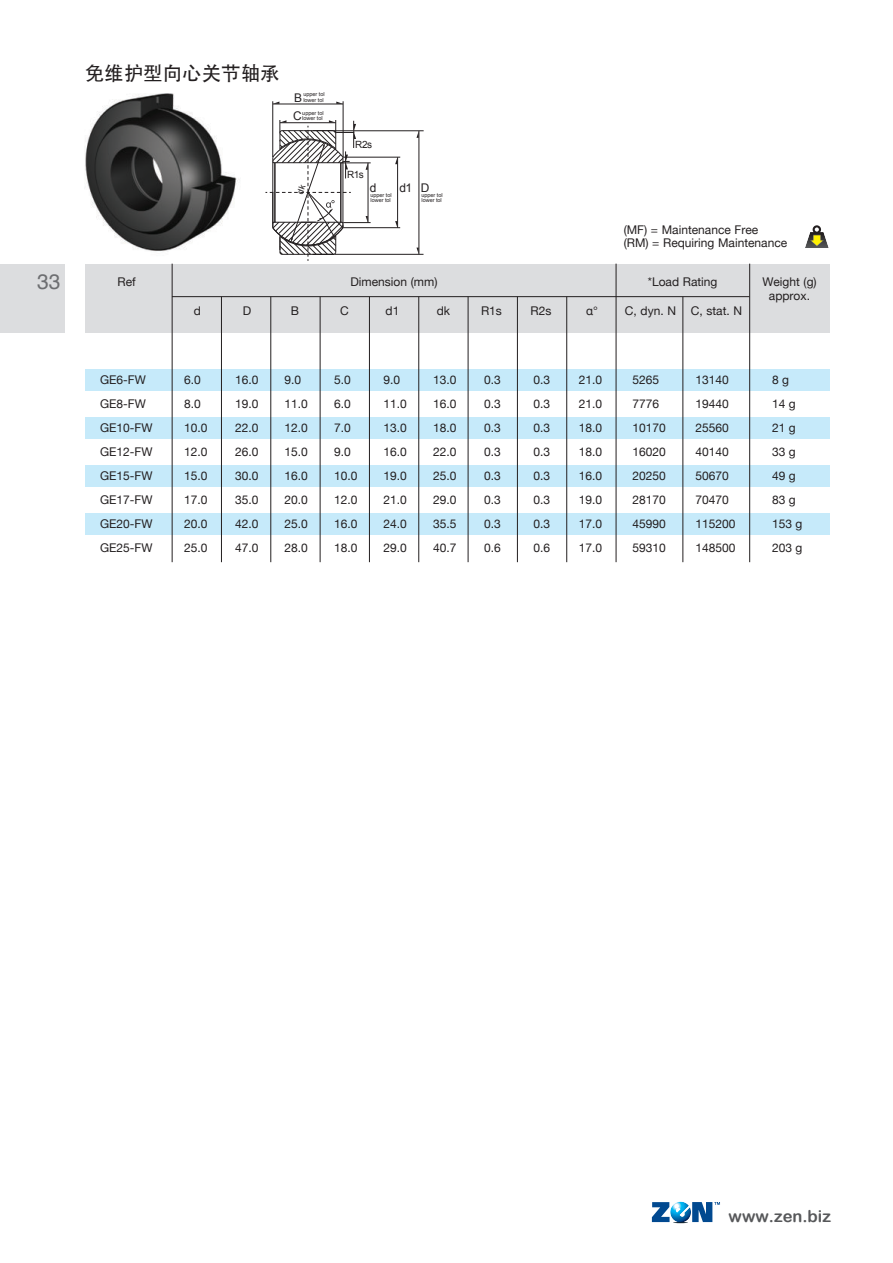
<style>
.page{position:relative;width:893px;height:1263px;background:#fff}
.page>*{position:absolute;margin:0;border:0;box-sizing:border-box;transform-origin:0 0}
.t1{font:21px "Helvetica";color:#6d6e71}
.t2{font:500 19.5px "ST Heiti TC";color:#231f20}
.t3{font:16.5px "Arial Rounded MT Bold";color:#57585a}
.t4{font:12px/14.4px "Helvetica Neue";color:#231f20;text-align:center}
.t5{font:12px "Arial";color:#231f20}
.t6{font:9.9px "Arial";letter-spacing:-.05em;color:#231f20}
.t7{font:5.4px/5.2px "Arial";color:#231f20}
.s1{font-size:12px}
</style>
<div class="page">
<svg style="left:652px;top:1201px;width:68px;height:22px"></svg>
<div style="left:0;top:264px;width:65px;height:68px;background:#dcdddf"></div>
<div style="left:85px;top:264px;width:744px;height:69px;background:#dcdddf"></div>
<div style="left:85px;top:370px;width:744px;height:21px;background:#c6eafa"></div>
<div style="left:85px;top:418px;width:744px;height:21px;background:#c6eafa"></div>
<div style="left:85px;top:466px;width:744px;height:21px;background:#c6eafa"></div>
<div style="left:85px;top:513px;width:744px;height:21px;background:#c6eafa"></div>
<hr style="left:172px;top:296px;width:577px;height:1px;background:#231f20">
<hr style="left:221px;top:297px;width:1px;height:265px;background:#231f20">
<hr style="left:271px;top:297px;width:1px;height:265px;background:#231f20">
<hr style="left:320px;top:297px;width:1px;height:265px;background:#231f20">
<hr style="left:616px;top:264px;width:1px;height:298px;background:#231f20">
<hr style="left:369px;top:297px;width:1px;height:265px;background:#231f20">
<hr style="left:172px;top:264px;width:1px;height:298px;background:#231f20">
<hr style="left:468px;top:297px;width:1px;height:265px;background:#231f20">
<hr style="left:418px;top:297px;width:1px;height:265px;background:#231f20">
<hr style="left:517px;top:297px;width:1px;height:265px;background:#231f20">
<hr style="left:566px;top:297px;width:1px;height:265px;background:#231f20">
<hr style="left:683px;top:297px;width:1px;height:265px;background:#231f20">
<hr style="left:749px;top:264px;width:1px;height:298px;background:#231f20">
<hr style="left:334px;top:131px;width:90px;height:1px;background:#231f20">
<hr style="left:334px;top:254px;width:89px;height:1px;background:#231f20">
<hr style="left:419px;top:131px;width:1px;height:123px;background:#231f20">
<svg style="left:416px;top:131px;width:3px;height:7px"></svg>
<svg style="left:416px;top:248px;width:3px;height:6px"></svg>
<hr style="left:272px;top:101px;width:1px;height:56px;background:#231f20">
<hr style="left:343px;top:101px;width:1px;height:57px;background:#231f20">
<hr style="left:273px;top:104px;width:70px;height:1px;background:#231f20">
<svg style="left:336px;top:102px;width:7px;height:2px"></svg>
<hr style="left:343px;top:157px;width:57px;height:1px;background:#231f20">
<hr style="left:343px;top:227px;width:57px;height:1px;background:#231f20">
<hr style="left:397px;top:157px;width:1px;height:71px;background:#231f20">
<svg style="left:805px;top:225px;width:24px;height:23px"></svg>
<img style="left:85px;top:93px;width:153px;height:159px">
<svg style="left:265px;top:120px;width:106px;height:141px"></svg>
<h1 class="t1" style="left:37px;top:269px;width:25px">33</h1>
<h2 class="t2" style="left:85px;top:62px;width:196px">免维护型向心关节轴承</h2>
<p class="t7" style="left:294px;top:92px;width:32px;text-align:right"><span class="s1">B</span> upper tol lower tol</p>
<p class="t7" style="left:293px;top:111px;width:32px;text-align:right"><span class="s1">C</span>upper tol lower tol</p>
<p class="t6" style="left:355px;top:140px;width:18px">R2s</p>
<p class="t6" style="left:347px;top:171px;width:18px">R1s</p>
<p class="t5" style="left:370px;top:183px;width:8px">d</p>
<p class="t5" style="left:399px;top:183px;width:14px">d1</p>
<p class="t7" style="left:370px;top:193px;width:23px">upper tol lower tol</p>
<p class="t5" style="left:421px;top:183px;width:10px">D</p>
<p class="t7" style="left:421px;top:193px;width:23px">upper tol lower tol</p>
<p class="t4" style="left:624px;top:224px;width:165px;line-height:13.5px;text-align:left">(MF) = Maintenance Free<br>(RM) = Requiring Maintenance</p>
<p class="t4" style="left:350px;top:275px;width:89px">Dimension (mm)</p>
<p class="t4" style="left:118px;top:276px;width:20px">Ref</p>
<p class="t4" style="left:648px;top:276px;width:71px">*Load Rating</p>
<p class="t4" style="left:762px;top:276px;width:56px">Weight (g) approx.</p>
<p class="t4" style="left:194px;top:304px;width:9px">d</p>
<p class="t4" style="left:243px;top:304px;width:10px">D</p>
<p class="t4" style="left:291px;top:304px;width:10px">B</p>
<p class="t4" style="left:340px;top:304px;width:10px">C</p>
<p class="t4" style="left:386px;top:304px;width:15px">d1</p>
<p class="t4" style="left:437px;top:304px;width:15px">dk</p>
<p class="t4" style="left:481px;top:304px;width:22px">R1s</p>
<p class="t4" style="left:530px;top:304px;width:22px">R2s</p>
<p class="t4" style="left:586px;top:304px;width:13px">α°</p>
<p class="t4" style="left:625px;top:304px;width:119px">C, dyn. N C, stat. N</p>
<p class="t4" style="left:100px;top:374px;width:47px">GE6-FW</p>
<p class="t4" style="left:184px;top:374px;width:18px">6.0</p>
<p class="t4" style="left:235px;top:374px;width:25px">16.0</p>
<p class="t4" style="left:285px;top:374px;width:18px">9.0</p>
<p class="t4" style="left:334px;top:374px;width:18px">5.0</p>
<p class="t4" style="left:384px;top:374px;width:18px">9.0</p>
<p class="t4" style="left:433px;top:374px;width:25px">13.0</p>
<p class="t4" style="left:484px;top:374px;width:18px">0.3</p>
<p class="t4" style="left:534px;top:374px;width:18px">0.3</p>
<p class="t4" style="left:579px;top:374px;width:25px">21.0</p>
<p class="t4" style="left:633px;top:374px;width:28px">5265</p>
<p class="t4" style="left:696px;top:374px;width:35px">13140</p>
<p class="t4" style="left:772px;top:374px;width:18px">8 g</p>
<p class="t4" style="left:100px;top:398px;width:47px">GE8-FW</p>
<p class="t4" style="left:184px;top:398px;width:18px">8.0</p>
<p class="t4" style="left:235px;top:398px;width:25px">19.0</p>
<p class="t4" style="left:285px;top:398px;width:25px">11.0</p>
<p class="t4" style="left:334px;top:398px;width:18px">6.0</p>
<p class="t4" style="left:384px;top:398px;width:25px">11.0</p>
<p class="t4" style="left:433px;top:398px;width:25px">16.0</p>
<p class="t4" style="left:484px;top:398px;width:18px">0.3</p>
<p class="t4" style="left:534px;top:398px;width:18px">0.3</p>
<p class="t4" style="left:579px;top:398px;width:25px">21.0</p>
<p class="t4" style="left:633px;top:398px;width:28px">7776</p>
<p class="t4" style="left:696px;top:398px;width:35px">19440</p>
<p class="t4" style="left:772px;top:398px;width:25px">14 g</p>
<p class="t4" style="left:100px;top:422px;width:54px">GE10-FW</p>
<p class="t4" style="left:184px;top:422px;width:25px">10.0</p>
<p class="t4" style="left:235px;top:422px;width:25px">22.0</p>
<p class="t4" style="left:285px;top:422px;width:25px">12.0</p>
<p class="t4" style="left:334px;top:422px;width:18px">7.0</p>
<p class="t4" style="left:384px;top:422px;width:25px">13.0</p>
<p class="t4" style="left:433px;top:422px;width:25px">18.0</p>
<p class="t4" style="left:484px;top:422px;width:18px">0.3</p>
<p class="t4" style="left:534px;top:422px;width:18px">0.3</p>
<p class="t4" style="left:579px;top:422px;width:25px">18.0</p>
<p class="t4" style="left:633px;top:422px;width:35px">10170</p>
<p class="t4" style="left:696px;top:422px;width:35px">25560</p>
<p class="t4" style="left:772px;top:422px;width:25px">21 g</p>
<p class="t4" style="left:100px;top:446px;width:54px">GE12-FW</p>
<p class="t4" style="left:184px;top:446px;width:25px">12.0</p>
<p class="t4" style="left:235px;top:446px;width:25px">26.0</p>
<p class="t4" style="left:285px;top:446px;width:25px">15.0</p>
<p class="t4" style="left:334px;top:446px;width:18px">9.0</p>
<p class="t4" style="left:384px;top:446px;width:25px">16.0</p>
<p class="t4" style="left:433px;top:446px;width:25px">22.0</p>
<p class="t4" style="left:484px;top:446px;width:18px">0.3</p>
<p class="t4" style="left:534px;top:446px;width:18px">0.3</p>
<p class="t4" style="left:579px;top:446px;width:25px">18.0</p>
<p class="t4" style="left:633px;top:446px;width:35px">16020</p>
<p class="t4" style="left:696px;top:446px;width:35px">40140</p>
<p class="t4" style="left:772px;top:446px;width:25px">33 g</p>
<p class="t4" style="left:100px;top:470px;width:54px">GE15-FW</p>
<p class="t4" style="left:184px;top:470px;width:25px">15.0</p>
<p class="t4" style="left:235px;top:470px;width:25px">30.0</p>
<p class="t4" style="left:285px;top:470px;width:25px">16.0</p>
<p class="t4" style="left:334px;top:470px;width:25px">10.0</p>
<p class="t4" style="left:384px;top:470px;width:25px">19.0</p>
<p class="t4" style="left:433px;top:470px;width:25px">25.0</p>
<p class="t4" style="left:484px;top:470px;width:18px">0.3</p>
<p class="t4" style="left:534px;top:470px;width:18px">0.3</p>
<p class="t4" style="left:579px;top:470px;width:25px">16.0</p>
<p class="t4" style="left:633px;top:470px;width:35px">20250</p>
<p class="t4" style="left:696px;top:470px;width:35px">50670</p>
<p class="t4" style="left:772px;top:470px;width:25px">49 g</p>
<p class="t4" style="left:100px;top:494px;width:54px">GE17-FW</p>
<p class="t4" style="left:184px;top:494px;width:25px">17.0</p>
<p class="t4" style="left:235px;top:494px;width:25px">35.0</p>
<p class="t4" style="left:285px;top:494px;width:25px">20.0</p>
<p class="t4" style="left:334px;top:494px;width:25px">12.0</p>
<p class="t4" style="left:384px;top:494px;width:25px">21.0</p>
<p class="t4" style="left:433px;top:494px;width:25px">29.0</p>
<p class="t4" style="left:484px;top:494px;width:18px">0.3</p>
<p class="t4" style="left:534px;top:494px;width:18px">0.3</p>
<p class="t4" style="left:579px;top:494px;width:25px">19.0</p>
<p class="t4" style="left:633px;top:494px;width:35px">28170</p>
<p class="t4" style="left:696px;top:494px;width:35px">70470</p>
<p class="t4" style="left:772px;top:494px;width:25px">83 g</p>
<p class="t4" style="left:100px;top:518px;width:54px">GE20-FW</p>
<p class="t4" style="left:184px;top:518px;width:25px">20.0</p>
<p class="t4" style="left:235px;top:518px;width:25px">42.0</p>
<p class="t4" style="left:285px;top:518px;width:25px">25.0</p>
<p class="t4" style="left:334px;top:518px;width:25px">16.0</p>
<p class="t4" style="left:384px;top:518px;width:25px">24.0</p>
<p class="t4" style="left:433px;top:518px;width:25px">35.5</p>
<p class="t4" style="left:484px;top:518px;width:18px">0.3</p>
<p class="t4" style="left:534px;top:518px;width:18px">0.3</p>
<p class="t4" style="left:579px;top:518px;width:25px">17.0</p>
<p class="t4" style="left:633px;top:518px;width:35px">45990</p>
<p class="t4" style="left:696px;top:518px;width:42px">115200</p>
<p class="t4" style="left:772px;top:518px;width:32px">153 g</p>
<p class="t4" style="left:100px;top:542px;width:54px">GE25-FW</p>
<p class="t4" style="left:184px;top:542px;width:25px">25.0</p>
<p class="t4" style="left:235px;top:542px;width:25px">47.0</p>
<p class="t4" style="left:285px;top:542px;width:25px">28.0</p>
<p class="t4" style="left:334px;top:542px;width:25px">18.0</p>
<p class="t4" style="left:384px;top:542px;width:25px">29.0</p>
<p class="t4" style="left:433px;top:542px;width:25px">40.7</p>
<p class="t4" style="left:484px;top:542px;width:18px">0.6</p>
<p class="t4" style="left:534px;top:542px;width:18px">0.6</p>
<p class="t4" style="left:579px;top:542px;width:25px">17.0</p>
<p class="t4" style="left:633px;top:542px;width:35px">59310</p>
<p class="t4" style="left:696px;top:542px;width:42px">148500</p>
<p class="t4" style="left:772px;top:542px;width:32px">203 g</p>
<h3 class="t3" style="left:729px;top:1210px;width:104px">www.zen.biz</h3>
</div>
